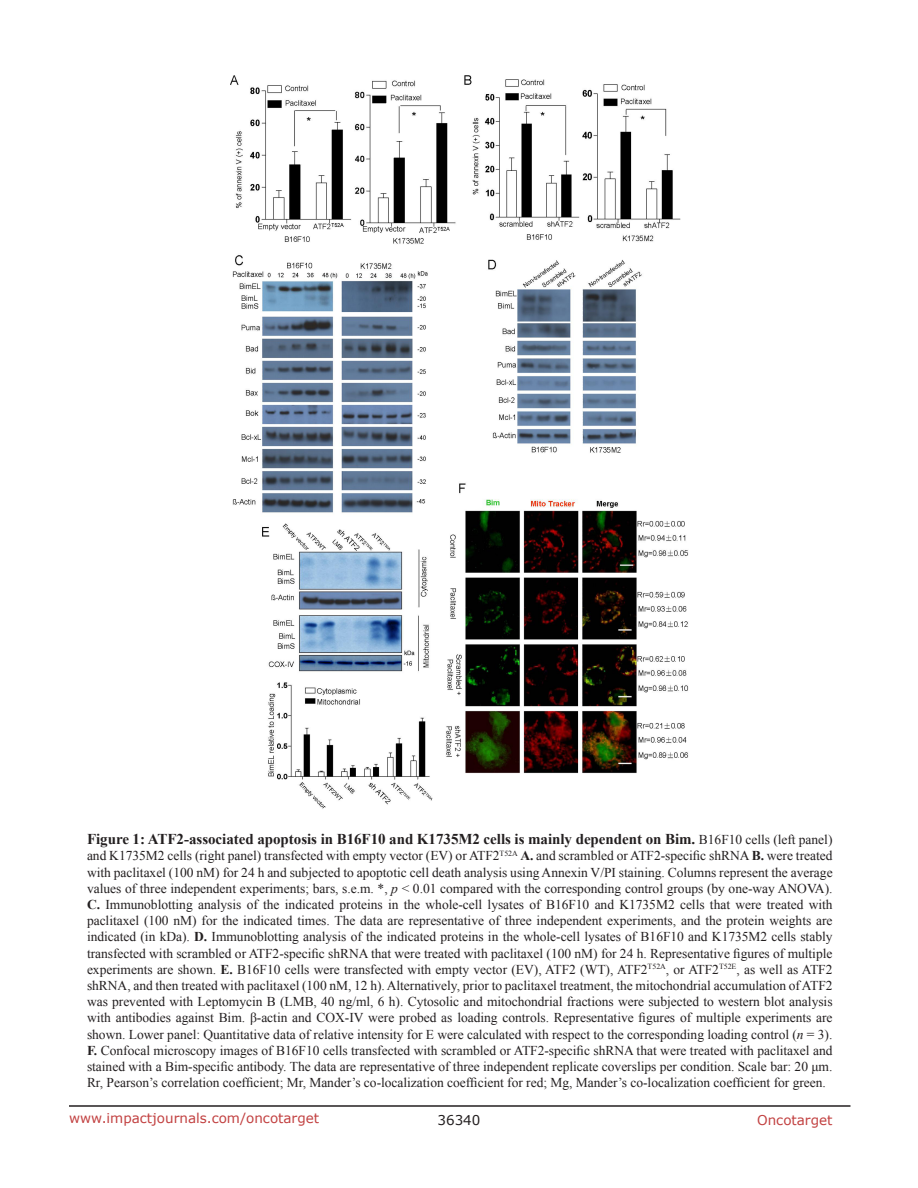
<style>
.page{position:relative;width:918px;height:1188px;background:#fff}
.page>*{position:absolute;margin:0;border:0;box-sizing:border-box;transform-origin:0 0}
.FigureText{font:700 15px "Times New Roman";color:#231f20}
.FigureText-2{font:13.5px/16.2px "Times New Roman";color:#231f20;text-align:justify}
.t1{font:13.5px "Verdana";color:#c24141}
.t2{font:13.5px "Verdana";color:#231f20}
.s1{font-weight:400;font-size:13.5px}
.s2{font-weight:700}
.s3{font-style:italic}
</style>
<div class="page">
<hr style="left:69px;top:1105px;width:781px;height:2px;background:#231f20">
<img style="left:231px;top:76px;width:458px;height:733px">
<p class="FigureText" style="left:87px;top:829px;width:747px">Figure 1: ATF2-associated apoptosis in B16F10 and K1735M2 cells is mainly dependent on Bim. <span class="s1">B16F10 cells (left panel)</span></p>
<p class="FigureText-2" style="left:87px;top:848px;width:747px">and K1735M2 cells (right panel) transfected with empty vector (EV) or ATF2<sup>T52A</sup> <span class="s2">A.</span> and scrambled or ATF2-specific shRNA <span class="s2">B.</span> were treated with paclitaxel (100 nM) for 24 h and subjected to apoptotic cell death analysis using Annexin V/PI staining. Columns represent the average values of three independent experiments; bars, s.e.m. *, <span class="s3">p</span> &lt; 0.01 compared with the corresponding control groups (by one-way ANOVA).<br><span class="s2">C.</span> Immunoblotting analysis of the indicated proteins in the whole-cell lysates of B16F10 and K1735M2 cells that were treated with paclitaxel (100 nM) for the indicated times. The data are representative of three independent experiments, and the protein weights are indicated (in kDa). <span class="s2">D.</span> Immunoblotting analysis of the indicated proteins in the whole-cell lysates of B16F10 and K1735M2 cells stably transfected with scrambled or ATF2-specific shRNA that were treated with paclitaxel (100 nM) for 24 h. Representative figures of multiple experiments are shown. <span class="s2">E.</span> B16F10 cells were transfected with empty vector (EV), ATF2 (WT), ATF2<sup>T52A</sup>, or ATF2<sup>T52E</sup>, as well as ATF2 shRNA, and then treated with paclitaxel (100 nM, 12 h). Alternatively, prior to paclitaxel treatment, the mitochondrial accumulation of ATF2 was prevented with Leptomycin B (LMB, 40 ng/ml, 6 h). Cytosolic and mitochondrial fractions were subjected to western blot analysis with antibodies against Bim. β-actin and COX-IV were probed as loading controls. Representative figures of multiple experiments are shown. Lower panel: Quantitative data of relative intensity for E were calculated with respect to the corresponding loading control (<span class="s3">n</span> = 3).<br><span class="s2">F.</span> Confocal microscopy images of B16F10 cells transfected with scrambled or ATF2-specific shRNA that were treated with paclitaxel and stained with a Bim-specific antibody. The data are representative of three independent replicate coverslips per condition. Scale bar: 20 μm.<br>Rr, Pearson’s correlation coefficient; Mr, Mander’s co-localization coefficient for red; Mg, Mander’s co-localization coefficient for green.</p>
<p class="t1" style="left:69px;top:1109px;width:252px">www.impactjournals.com/oncotarget</p>
<p class="t2" style="left:438px;top:1111px;width:44px">36340</p>
<p class="t1" style="left:757px;top:1111px;width:77px">Oncotarget</p>
</div>
